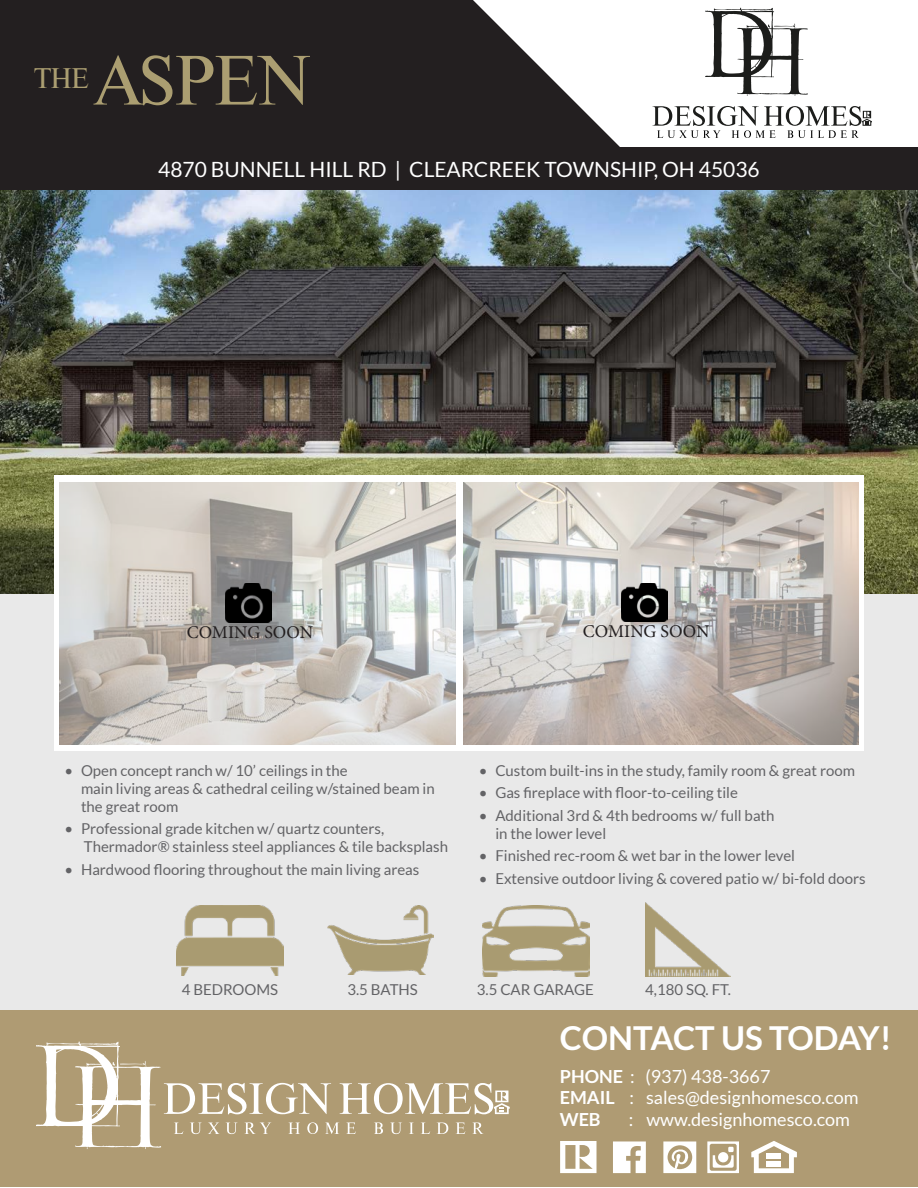
<style>
.page{position:relative;width:918px;height:1188px;background:#fff}
.page>*{position:absolute;margin:0;border:0;box-sizing:border-box;transform-origin:0 0}
.t1{font:67.5px "Thames";color:#ab9e71}
.t2{font:700 33px "Lato";color:#fff}
.t3{font:27px "Thames";color:#ab9e71}
.t4{font:21px "Lato";color:#fff}
.t5{font:18px/21.6px "Lato";color:#fff}
.t6{font:18px "Minion Pro";color:#231f20}
.t7{font:15px/18px "Lato";color:#636366}
.s1{font-weight:700}
</style>
<div class="page">
<div style="left:0;top:594px;width:918px;height:417px;background:#e9e9e9"></div>
<div style="left:0;top:148px;width:918px;height:43px;background:#231f20"></div>
<img style="left:177px;top:905px;width:106px;height:70px">
<img style="left:327px;top:905px;width:106px;height:70px">
<img style="left:483px;top:905px;width:106px;height:72px">
<img style="left:645px;top:903px;width:86px;height:73px">
<svg style="left:705px;top:8px;width:103px;height:88px"></svg>
<svg style="left:653px;top:106px;width:219px;height:32px"></svg>
<svg style="left:0;top:0;width:636px;height:148px;background:#413e3f"></svg>
<div style="left:0;top:1011px;width:918px;height:176px;background:#af9b73"></div>
<svg style="left:36px;top:1042px;width:474px;height:107px"></svg>
<svg style="left:560px;top:1141px;width:37px;height:32px"></svg>
<svg style="left:613px;top:1141px;width:33px;height:32px"></svg>
<svg style="left:663px;top:1141px;width:33px;height:32px"></svg>
<svg style="left:751px;top:1141px;width:46px;height:32px"></svg>
<div style="left:767px;top:1154px;width:14px;height:5px;background:#fff"></div>
<div style="left:767px;top:1161px;width:14px;height:5px;background:#fff"></div>
<svg style="left:707px;top:1141px;width:32px;height:32px"></svg>
<img style="left:0;top:191px;width:918px;height:403px">
<div style="left:54px;top:475px;width:810px;height:276px;background:#fff"></div>
<img style="left:463px;top:482px;width:395px;height:263px">
<img style="left:60px;top:482px;width:395px;height:263px">
<img style="left:226px;top:584px;width:46px;height:38px">
<img style="left:622px;top:583px;width:46px;height:38px">
<p class="t1" style="left:97px;top:36px;width:215px">ASPEN</p>
<p class="t3" style="left:35px;top:61px;width:56px">THE</p>
<p class="t4" style="left:158px;top:158px;width:603px">4870 BUNNELL HILL RD | CLEARCREEK TOWNSHIP, OH 45036</p>
<p class="t6" style="left:187px;top:620px;width:128px">COMING SOON</p>
<p class="t6" style="left:583px;top:619px;width:128px">COMING SOON</p>
<p class="t7" style="left:81px;top:761px;width:355px;text-indent:-16px">• Open concept ranch w/ 10’ ceilings in the<br>main living areas &amp; cathedral ceiling w/stained beam in the great room</p>
<p class="t7" style="left:84px;top:820px;width:366px;text-indent:-19px">• Professional grade kitchen w/ quartz counters,<br>Thermador® stainless steel appliances &amp; tile backsplash</p>
<p class="t7" style="left:64px;top:860px;width:356px">• Hardwood flooring throughout the main living areas</p>
<p class="t7" style="left:479px;top:761px;width:378px">• Custom built-ins in the study, family room &amp; great room</p>
<p class="t7" style="left:479px;top:784px;width:261px">• Gas fireplace with floor-to-ceiling tile</p>
<p class="t7" style="left:495px;top:806px;width:281px;text-indent:-16px">• Additional 3rd &amp; 4th bedrooms w/ full bath in the lower level</p>
<p class="t7" style="left:479px;top:847px;width:318px">• Finished rec-room &amp; wet bar in the lower level</p>
<p class="t7" style="left:479px;top:869px;width:388px">• Extensive outdoor living &amp; covered patio w/ bi-fold doors</p>
<p class="t7" style="left:182px;top:980px;width:98px">4 BEDROOMS</p>
<p class="t7" style="left:347px;top:980px;width:72px">3.5 BATHS</p>
<p class="t7" style="left:477px;top:980px;width:118px">3.5 CAR GARAGE</p>
<p class="t7" style="left:645px;top:980px;width:87px">4,180 SQ. FT.</p>
<p class="t2" style="left:560px;top:1019px;width:333px">CONTACT US TODAY!</p>
<p class="t5" style="left:560px;top:1065px;width:212px"><span class="s1">PHONE</span> : (937) 438-3667</p>
<p class="t5" style="left:560px;top:1087px;width:300px"><span class="s1">EMAIL</span> : sales@designhomesco.com<br><span class="s1">WEB</span></p>
<p class="t5" style="left:629px;top:1109px;width:223px">: www.designhomesco.com</p>
</div>
